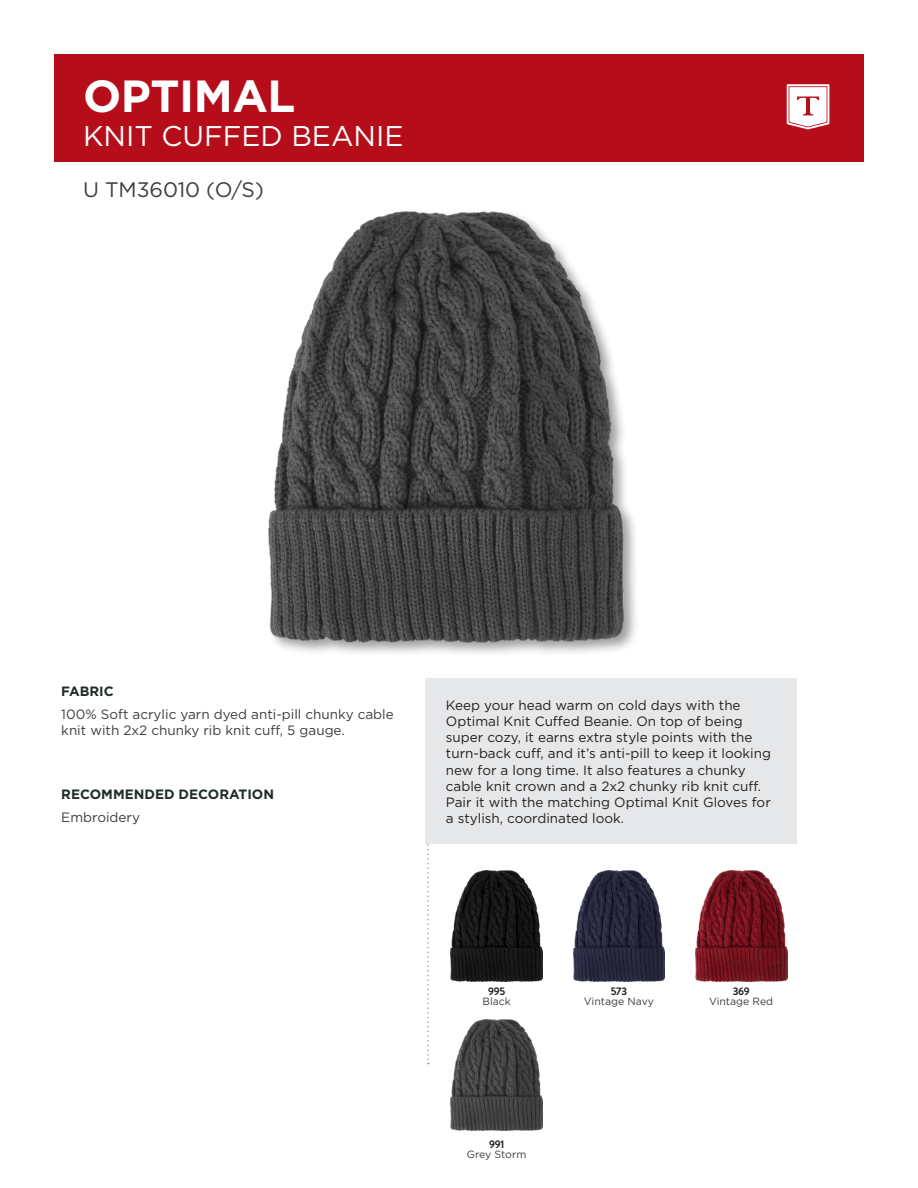
<style>
.page{position:relative;width:918px;height:1188px;background:#fff}
.page>*{position:absolute;margin:0;border:0;box-sizing:border-box;transform-origin:0 0}
.Roots_Product_Name{font:700 45px "Gotham";letter-spacing:-.01em;color:#fff}
.Roots_Secondary_Name{font:28.5px "Gotham";color:#fff}
.Roots_Gender{font:21px "Gotham";letter-spacing:-.005em;color:#3e3e3f}
.Roots_ItemDescriptio{font:13.5px/16.2px "Gotham";color:#231f20}
.Roots_Content{font:13.5px/16.2px "Gotham";color:#3e3e3f}
.Roots_SubHeading{font:700 13.5px "Gotham";color:#1f2c2a}
.Roots_ColourName{font:700 10.95px "Brandon Grotesque";letter-spacing:-.025em;color:#231f20}
.Roots_ColourName-2{font:10.5px "Gotham";color:#3e3e3f}
</style>
<div class="page">
<div style="left:54px;top:54px;width:810px;height:108px;background:#b50e1a"></div>
<svg style="left:427px;top:843px;width:2px;height:221px"></svg>
<img style="left:451px;top:870px;width:91px;height:112px">
<img style="left:573px;top:870px;width:92px;height:112px">
<img style="left:695px;top:870px;width:92px;height:112px">
<img style="left:451px;top:1020px;width:91px;height:111px">
<div style="left:426px;top:678px;width:371px;height:165px;background:#e6e7e9"></div>
<div style="left:266px;top:209px;width:374px;height:448px;background:#231f20;opacity:.43"></div>
<img style="left:269px;top:212px;width:355px;height:431px">
<svg style="left:787px;top:84px;width:42px;height:45px;background:#f1d2d4"></svg>
<p class="Roots_Product_Name" style="left:83px;top:70px;width:214px">OPTIMAL</p>
<p class="Roots_Secondary_Name" style="left:83px;top:120px;width:322px">KNIT CUFFED BEANIE</p>
<p class="Roots_Gender" style="left:83px;top:178px;width:182px">U TM36010 (O/S)</p>
<p class="Roots_SubHeading" style="left:61px;top:683px;width:54px">FABRIC</p>
<p class="Roots_Content" style="left:61px;top:706px;width:334px">100% Soft acrylic yarn dyed anti-pill chunky cable knit with 2x2 chunky rib knit cuff, 5 gauge.</p>
<p class="Roots_SubHeading" style="left:61px;top:787px;width:214px">RECOMMENDED DECORATION</p>
<p class="Roots_Content" style="left:61px;top:809px;width:80px">Embroidery</p>
<p class="Roots_ItemDescriptio" style="left:446px;top:697px;width:327px">Keep your head warm on cold days with the Optimal Knit Cuffed Beanie. On top of being super cozy, it earns extra style points with the turn-back cuff, and it’s anti-pill to keep it looking new for a long time. It also features a chunky cable knit crown and a 2x2 chunky rib knit cuff.<br>Pair it with the matching Optimal Knit Gloves for a stylish, coordinated look.</p>
<p class="Roots_ColourName" style="left:488px;top:984px;width:19px">995</p>
<p class="Roots_ColourName-2" style="left:482px;top:995px;width:30px">Black</p>
<p class="Roots_ColourName" style="left:489px;top:1137px;width:17px">991</p>
<p class="Roots_ColourName-2" style="left:467px;top:1148px;width:61px">Grey Storm</p>
<p class="Roots_ColourName" style="left:611px;top:984px;width:18px">573</p>
<p class="Roots_ColourName-2" style="left:584px;top:995px;width:71px">Vintage Navy</p>
<p class="Roots_ColourName" style="left:733px;top:984px;width:19px">369</p>
<p class="Roots_ColourName-2" style="left:709px;top:995px;width:66px">Vintage Red</p>
</div>
